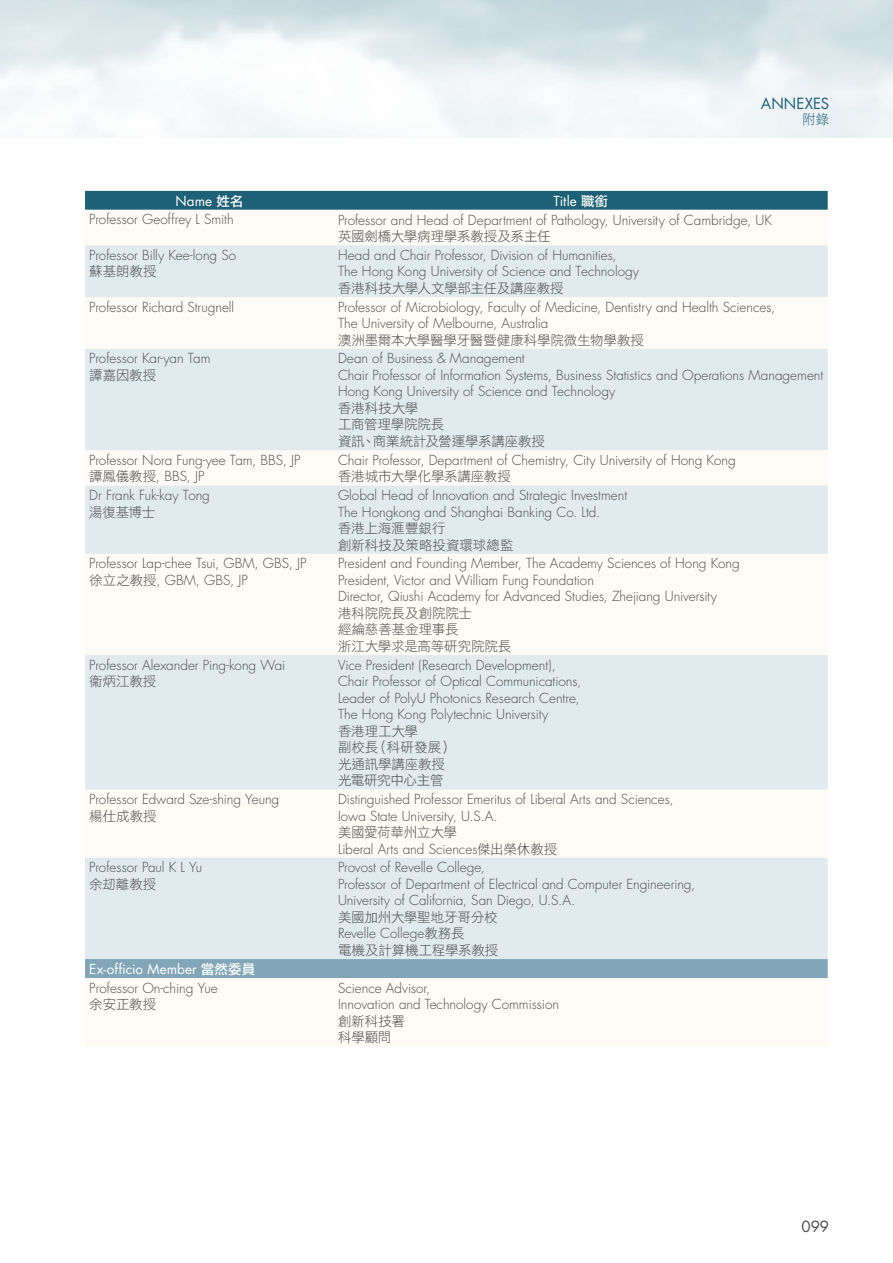
<style>
.page{position:relative;width:893px;height:1263px;background:#fff}
.page>*{position:absolute;margin:0;border:0;box-sizing:border-box;transform-origin:0 0}
.t1{font:15px "Futura";letter-spacing:.005em;color:#1e6177}
.t2{font:15px "Futura";color:#4b4c4d}
.t3{font:300 13.5px "Futura";color:#4b4c4d}
.t4{font:13.5px "DF Li Hei Std W3";letter-spacing:-.015em;color:#4b4c4d}
.t5{font:13.5px "Futura";letter-spacing:.005em;color:#fff}
.t6{font:13.5px "DF Li Hei Std W3";color:#1e6177}
.s1{font-family:"DF Li Hei Std W5"}
.s2{font-family:"DF Li Hei Std W3";font-weight:400}
.s3{font-family:"DF Hei HK W3"}
</style>
<div class="page">
<div style="left:85px;top:191px;width:743px;height:19px;background:#1e6177"></div>
<svg style="left:85px;top:245px;width:743px;height:714px;fill:#e1eaef"></svg>
<div style="left:85px;top:959px;width:743px;height:19px;background:#82a6b7"></div>
<img style="left:0;top:0;width:1px;height:137px">
<p class="t1" style="left:761px;top:94px;width:70px">ANNEXES</p>
<p class="t6" style="left:802px;top:112px;width:28px">附錄</p>
<p class="t5" style="left:175px;top:192px;width:69px">Name <span class="s1">姓名</span></p>
<p class="t5" style="left:553px;top:192px;width:56px">Title <span class="s1">職銜</span></p>
<p class="t3" style="left:89px;top:211px;width:146px">Professor Geoffrey L Smith</p>
<p class="t3" style="left:338px;top:211px;width:436px">Professor and Head of Department of Pathology, University of Cambridge, UK</p>
<p class="t4" style="left:338px;top:229px;width:214px">英國劍橋大學病理學系教授及系主任</p>
<p class="t3" style="left:89px;top:247px;width:149px">Professor Billy Kee-long So</p>
<p class="t4" style="left:89px;top:264px;width:69px">蘇基朗教授</p>
<p class="t3" style="left:338px;top:247px;width:280px">Head and Chair Professor, Division of Humanities,</p>
<p class="t3" style="left:338px;top:263px;width:303px">The Hong Kong University of Science and Technology</p>
<p class="t4" style="left:338px;top:281px;width:227px">香港科技大學人文學部主任及講座教授</p>
<p class="t3" style="left:89px;top:298px;width:146px">Professor Richard Strugnell</p>
<p class="t3" style="left:338px;top:298px;width:439px">Professor of Microbiology, Faculty of Medicine, Dentistry and Health Sciences,</p>
<p class="t3" style="left:338px;top:315px;width:212px">The University of Melbourne, Australia</p>
<p class="t4" style="left:338px;top:332px;width:307px">澳洲墨爾本大學醫學牙醫暨健康科學院微生物學教授</p>
<p class="t3" style="left:89px;top:350px;width:123px">Professor Kar-yan Tam</p>
<p class="t4" style="left:89px;top:368px;width:69px">譚嘉因教授</p>
<p class="t3" style="left:338px;top:350px;width:188px">Dean of Business &amp; Management</p>
<p class="t3" style="left:338px;top:367px;width:487px">Chair Professor of Information Systems, Business Statistics and Operations Management</p>
<p class="t3" style="left:338px;top:383px;width:279px">Hong Kong University of Science and Technology</p>
<p class="t4" style="left:338px;top:401px;width:82px">香港科技大學</p>
<p class="t4" style="left:338px;top:417px;width:108px">工商管理學院院長</p>
<p class="t4" style="left:338px;top:434px;width:208px">資訊、商業統計及營運學系講座教授</p>
<p class="t3" style="left:89px;top:452px;width:213px">Professor Nora Fung-yee Tam, BBS, JP</p>
<p class="t3" style="left:89px;top:468px;width:117px"><span class="s2">譚鳳儀教授</span>, BBS, JP</p>
<p class="t3" style="left:338px;top:452px;width:399px">Chair Professor, Department of Chemistry, City University of Hong Kong</p>
<p class="t4" style="left:338px;top:469px;width:174px">香港城市大學化學系講座教授</p>
<p class="t3" style="left:89px;top:487px;width:122px">Dr Frank Fuk-kay Tong</p>
<p class="t4" style="left:89px;top:504px;width:68px">湯復基博士</p>
<p class="t3" style="left:338px;top:487px;width:291px">Global Head of Innovation and Strategic Investment</p>
<p class="t3" style="left:338px;top:503px;width:264px">The Hongkong and Shanghai Banking Co. Ltd.</p>
<p class="t4" style="left:338px;top:521px;width:109px">香港上海滙豐銀行</p>
<p class="t4" style="left:338px;top:537px;width:177px">創新科技及策略投資環球總監</p>
<p class="t3" style="left:89px;top:555px;width:219px">Professor Lap-chee Tsui, GBM, GBS, JP</p>
<p class="t3" style="left:89px;top:572px;width:160px"><span class="s2">徐立之教授</span>, GBM, GBS, JP</p>
<p class="t3" style="left:338px;top:555px;width:403px">President and Founding Member, The Academy Sciences of Hong Kong</p>
<p class="t3" style="left:338px;top:572px;width:257px">President, Victor and William Fung Foundation</p>
<p class="t3" style="left:338px;top:588px;width:380px">Director, Qiushi Academy for Advanced Studies, Zhejiang University</p>
<p class="t4" style="left:338px;top:606px;width:136px">港科院院長及創院院士</p>
<p class="t4" style="left:338px;top:622px;width:122px">經綸慈善基金理事長</p>
<p class="t4" style="left:338px;top:639px;width:175px">浙江大學求是高等研究院院長</p>
<p class="t3" style="left:89px;top:657px;width:198px">Professor Alexander Ping-kong Wai</p>
<p class="t4" style="left:89px;top:674px;width:69px">衞炳江教授</p>
<p class="t3" style="left:338px;top:657px;width:220px">Vice President (Research Development),</p>
<p class="t3" style="left:338px;top:673px;width:245px">Chair Professor of Optical Communications,</p>
<p class="t3" style="left:338px;top:690px;width:243px">Leader of PolyU Photonics Research Centre,</p>
<p class="t3" style="left:338px;top:706px;width:212px">The Hong Kong Polytechnic University</p>
<p class="t4" style="left:338px;top:723px;width:82px">香港理工大學</p>
<p class="t4" style="left:338px;top:740px;width:117px">副校長（科研發展）</p>
<p class="t4" style="left:338px;top:756px;width:109px">光通訊學講座教授</p>
<p class="t4" style="left:338px;top:773px;width:107px">光電研究中心主管</p>
<p class="t3" style="left:89px;top:791px;width:191px">Professor Edward Sze-shing Yeung</p>
<p class="t4" style="left:89px;top:808px;width:69px">楊仕成教授</p>
<p class="t3" style="left:338px;top:791px;width:337px">Distinguished Professor Emeritus of Liberal Arts and Sciences,</p>
<p class="t3" style="left:338px;top:807px;width:161px">Iowa State University, U.S.A.</p>
<p class="t4" style="left:338px;top:825px;width:121px">美國愛荷華州立大學</p>
<p class="t3" style="left:338px;top:840px;width:221px">Liberal Arts and Sciences<span class="s2">傑出榮休教授</span></p>
<p class="t3" style="left:89px;top:859px;width:114px">Professor Paul K L Yu</p>
<p class="t4" style="left:89px;top:877px;width:69px">余<span class="s3">刼</span>離教授</p>
<p class="t3" style="left:338px;top:859px;width:149px">Provost of Revelle College,</p>
<p class="t3" style="left:338px;top:876px;width:359px">Professor of Department of Electrical and Computer Engineering,</p>
<p class="t3" style="left:338px;top:892px;width:239px">University of California, San Diego, U.S.A.</p>
<p class="t4" style="left:338px;top:910px;width:161px">美國加州大學聖地牙哥分校</p>
<p class="t3" style="left:338px;top:925px;width:128px">Revelle College<span class="s2">教務長</span></p>
<p class="t4" style="left:338px;top:943px;width:162px">電機及計算機工程學系教授</p>
<p class="t5" style="left:89px;top:960px;width:167px">Ex-officio Member <span class="s1">當然委員</span></p>
<p class="t3" style="left:89px;top:979px;width:130px">Professor On-ching Yue</p>
<p class="t4" style="left:89px;top:997px;width:69px">余安正教授</p>
<p class="t3" style="left:338px;top:979px;width:94px">Science Advisor,</p>
<p class="t3" style="left:338px;top:996px;width:223px">Innovation and Technology Commission</p>
<p class="t4" style="left:338px;top:1013px;width:68px">創新科技署</p>
<p class="t4" style="left:338px;top:1030px;width:55px">科學顧問</p>
<p class="t2" style="left:801px;top:1217px;width:29px">099</p>
</div>
